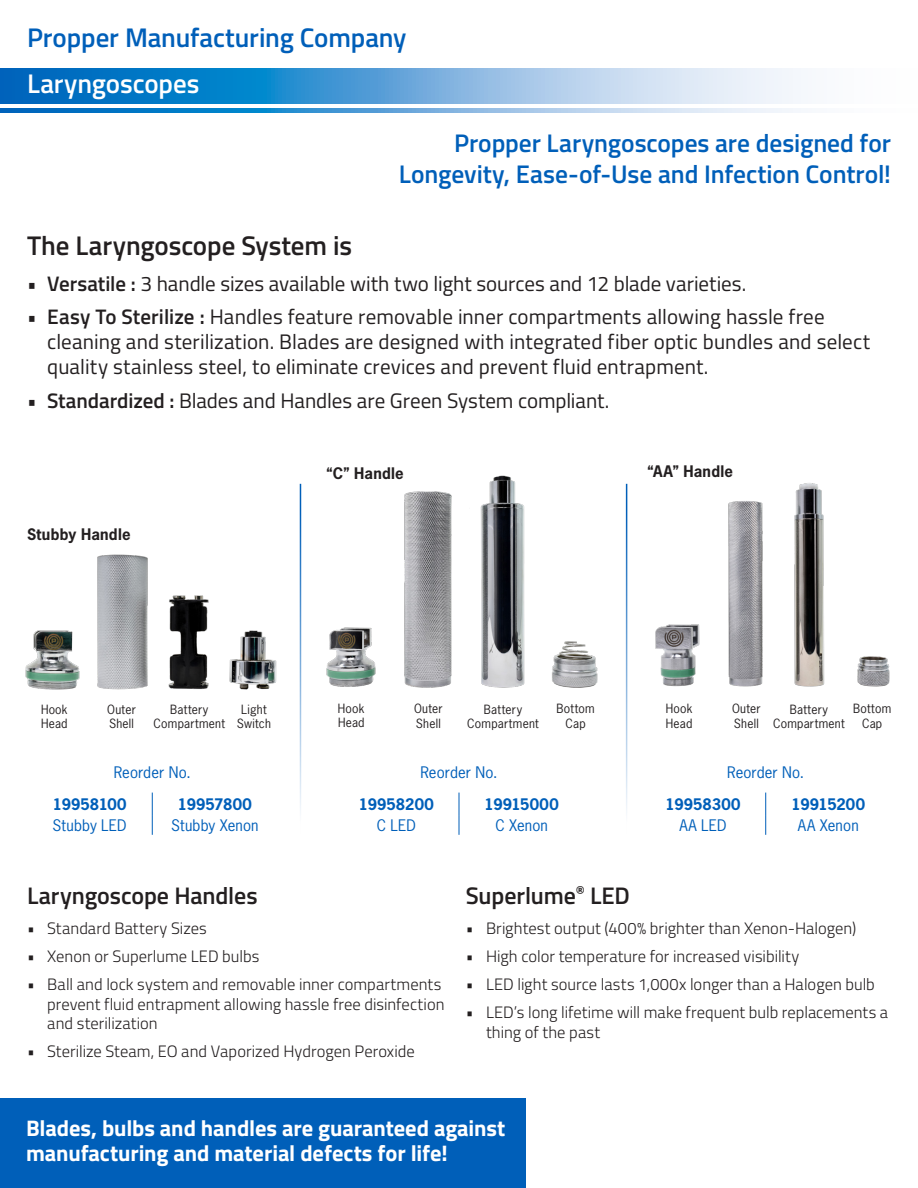
<style>
.page{position:relative;width:918px;height:1188px;background:#fff}
.page>*{position:absolute;margin:0;border:0;box-sizing:border-box;transform-origin:0 0}
.t1{font:600 27px "Titillium";letter-spacing:-.005em;color:#005fb9}
.t2{font:600 27px "Titillium";letter-spacing:-.005em;color:#231f20}
.t3{font:600 27px "Titillium";color:#fff}
.t4{font:600 25.5px "Titillium";letter-spacing:-.005em;color:#005fb9}
.t5{font:600 24px "Titillium";letter-spacing:-.005em;color:#231f20}
.t6{font:700 22.5px/25.5px "Titillium";letter-spacing:-.005em;color:#fff}
.t7{font:21px/25.2px "Titillium";letter-spacing:.005em;color:#231f20}
.t8{font:300 16.5px/19.8px "Titillium";color:#231f20}
.t9{font:15px "News Gothic Std";letter-spacing:.01em;color:#005fb9}
.t10{font:700 15px "News Gothic Std";letter-spacing:.005em;color:#005fb9}
.t11{font:700 15px "News Gothic Std";letter-spacing:.015em;color:#231f20}
.t12{font:12px "News Gothic Std";letter-spacing:.02em;color:#231f20}
.s1{font-weight:600}
</style>
<div class="page">
<svg style="left:0;top:68px;width:801px;height:35px;background:#68aadb"></svg>
<svg style="left:0;top:108px;width:801px;height:5px;background:#68aadb"></svg>
<div style="left:0;top:1098px;width:526px;height:90px;background:#005fb9"></div>
<img style="left:326px;top:475px;width:272px;height:213px">
<img style="left:655px;top:483px;width:235px;height:204px">
<img style="left:97px;top:554px;width:51px;height:136px">
<img style="left:168px;top:595px;width:109px;height:95px">
<img style="left:25px;top:630px;width:55px;height:60px">
<hr style="left:626px;top:484px;width:1px;height:351px;background:#005fb9">
<hr style="left:300px;top:484px;width:1px;height:351px;background:#005fb9">
<svg style="left:152px;top:793px;width:1px;height:42px"></svg>
<svg style="left:765px;top:793px;width:1px;height:42px"></svg>
<svg style="left:459px;top:793px;width:1px;height:42px"></svg>
<p class="t1" style="left:27px;top:18px;width:381px">Propper Manufacturing Company</p>
<h1 class="t3" style="left:27px;top:63px;width:174px">Laryngoscopes</h1>
<p class="t4" style="left:454px;top:124px;width:438px">Propper Laryngoscopes are designed for</p>
<p class="t4" style="left:399px;top:155px;width:494px">Longevity, Ease-of-Use and Infection Control!</p>
<p class="t2" style="left:27px;top:225px;width:327px">The Laryngoscope System is</p>
<p class="t7" style="left:27px;top:270px;width:721px"><span class="s1">• Versatile :</span> 3 handle sizes available with two light sources and 12 blade varieties.</p>
<p class="t7" style="left:47px;top:303px;width:824px;text-indent:-20px"><span class="s1">• Easy To Sterilize :</span> Handles feature removable inner compartments allowing hassle free cleaning and sterilization. Blades are designed with integrated fiber optic bundles and select quality stainless steel, to eliminate crevices and prevent fluid entrapment.</p>
<p class="t7" style="left:27px;top:387px;width:584px"><span class="s1">• Standardized :</span> Blades and Handles are Green System compliant.</p>
<p class="t11" style="left:27px;top:524px;width:105px">Stubby Handle</p>
<p class="t11" style="left:326px;top:463px;width:79px">“C” Handle</p>
<p class="t11" style="left:647px;top:461px;width:87px">“AA” Handle</p>
<p class="t12" style="left:41px;top:701px;width:28px">Hook</p>
<p class="t12" style="left:41px;top:716px;width:28px">Head</p>
<p class="t12" style="left:107px;top:701px;width:30px">Outer</p>
<p class="t12" style="left:109px;top:716px;width:26px">Shell</p>
<p class="t12" style="left:170px;top:701px;width:40px">Battery</p>
<p class="t12" style="left:154px;top:716px;width:73px">Compartment</p>
<p class="t12" style="left:241px;top:701px;width:27px">Light</p>
<p class="t12" style="left:237px;top:716px;width:36px">Switch</p>
<p class="t12" style="left:338px;top:700px;width:28px">Hook</p>
<p class="t12" style="left:338px;top:715px;width:28px">Head</p>
<p class="t12" style="left:414px;top:701px;width:30px">Outer</p>
<p class="t12" style="left:416px;top:715px;width:26px">Shell</p>
<p class="t12" style="left:484px;top:701px;width:40px">Battery</p>
<p class="t12" style="left:467px;top:716px;width:73px">Compartment</p>
<p class="t12" style="left:557px;top:701px;width:40px">Bottom</p>
<p class="t12" style="left:566px;top:715px;width:22px">Cap</p>
<p class="t12" style="left:666px;top:701px;width:28px">Hook</p>
<p class="t12" style="left:666px;top:716px;width:28px">Head</p>
<p class="t12" style="left:732px;top:701px;width:30px">Outer</p>
<p class="t12" style="left:734px;top:716px;width:26px">Shell</p>
<p class="t12" style="left:790px;top:701px;width:40px">Battery</p>
<p class="t12" style="left:773px;top:716px;width:73px">Compartment</p>
<p class="t12" style="left:853px;top:701px;width:40px">Bottom</p>
<p class="t12" style="left:862px;top:716px;width:22px">Cap</p>
<p class="t9" style="left:114px;top:763px;width:78px">Reorder No.</p>
<p class="t10" style="left:53px;top:794px;width:75px">19958100</p>
<p class="t10" style="left:178px;top:794px;width:75px">19957800</p>
<p class="t9" style="left:53px;top:815px;width:76px">Stubby LED</p>
<p class="t9" style="left:171px;top:815px;width:89px">Stubby Xenon</p>
<p class="t9" style="left:421px;top:763px;width:78px">Reorder No.</p>
<p class="t10" style="left:359px;top:794px;width:76px">19958200</p>
<p class="t10" style="left:485px;top:794px;width:76px">19915000</p>
<p class="t9" style="left:377px;top:815px;width:41px">C LED</p>
<p class="t9" style="left:495px;top:815px;width:54px">C Xenon</p>
<p class="t9" style="left:727px;top:763px;width:78px">Reorder No.</p>
<p class="t10" style="left:666px;top:794px;width:77px">19958300</p>
<p class="t10" style="left:792px;top:794px;width:75px">19915200</p>
<p class="t9" style="left:679px;top:815px;width:49px">AA LED</p>
<p class="t9" style="left:798px;top:815px;width:62px">AA Xenon</p>
<p class="t5" style="left:27px;top:878px;width:232px">Laryngoscope Handles</p>
<p class="t8" style="left:27px;top:918px;width:181px">• Standard Battery Sizes</p>
<p class="t8" style="left:27px;top:946px;width:234px">• Xenon or Superlume LED bulbs</p>
<p class="t8" style="left:47px;top:973px;width:399px;text-indent:-20px">• Ball and lock system and removable inner compartments prevent fluid entrapment allowing hassle free disinfection and sterilization</p>
<p class="t8" style="left:27px;top:1041px;width:389px">• Sterilize Steam, EO and Vaporized Hydrogen Peroxide</p>
<p class="t5" style="left:466px;top:878px;width:166px">Superlume<sup>®</sup> LED</p>
<p class="t8" style="left:466px;top:918px;width:392px">• Brightest output (400% brighter than Xenon-Halogen)</p>
<p class="t8" style="left:466px;top:946px;width:335px">• High color temperature for increased visibility</p>
<p class="t8" style="left:466px;top:973px;width:411px">• LED light source lasts 1,000x longer than a Halogen bulb</p>
<p class="t8" style="left:486px;top:1001px;width:404px;text-indent:-20px">• LED’s long lifetime will make frequent bulb replacements a thing of the past</p>
<p class="t6" style="left:26px;top:1114px;width:481px">Blades, bulbs and handles are guaranteed against manufacturing and material defects for life!</p>
</div>
